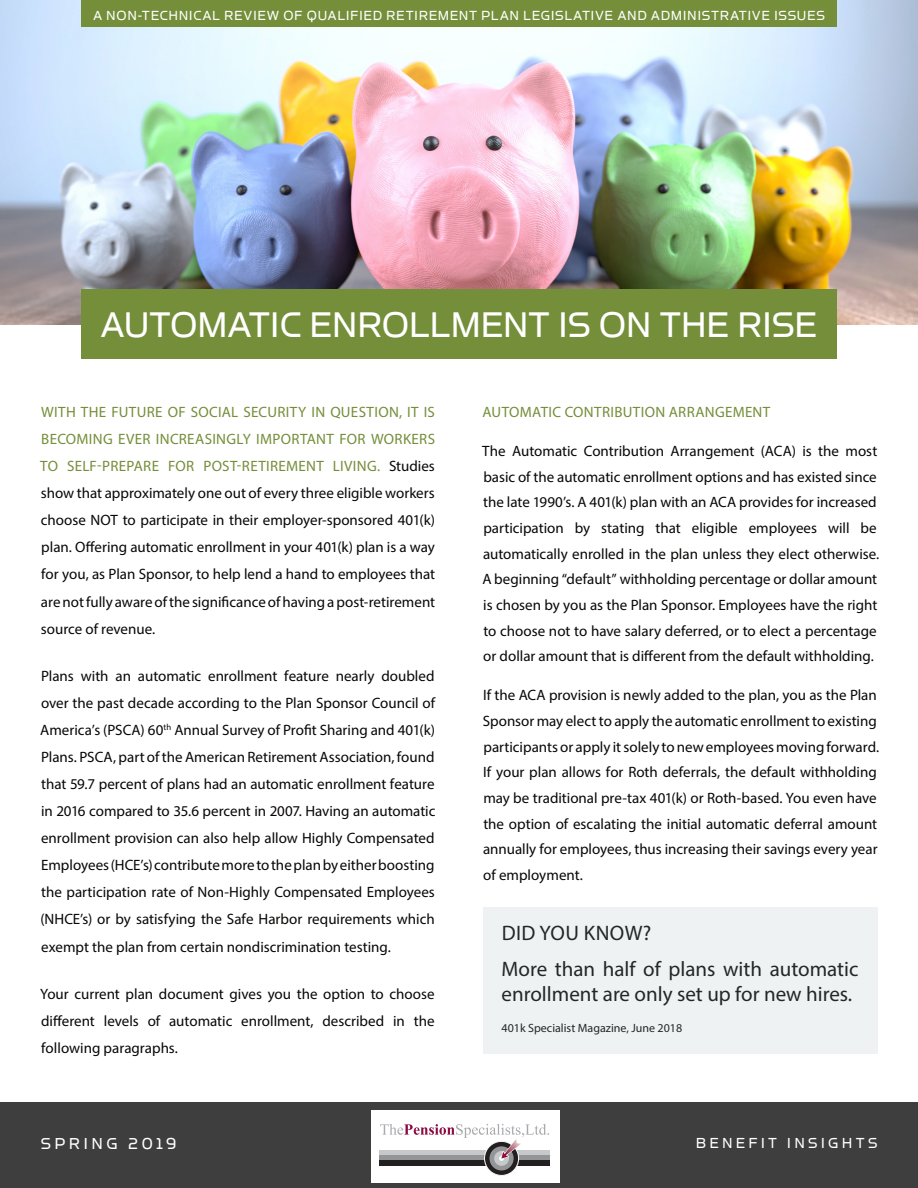
<style>
.page{position:relative;width:918px;height:1188px;background:#fff}
.page>*{position:absolute;margin:0;border:0;box-sizing:border-box;transform-origin:0 0}
.t1{font:40.5px "Simian Display Orangutan";letter-spacing:-.015em;color:#fff}
.t2{font:21px/25.2px "Myriad Pro";color:#252626}
.t3{font:21px "Myriad Pro";letter-spacing:.02em;color:#252626}
.t4{font:18px "Simian Display Orangutan";letter-spacing:.185em;color:#fff}
.t5{font:16.5px "Simian Display Orangutan";letter-spacing:.195em;color:#fff}
.t6{font:15px/27px "Myriad Pro";color:#090706;text-align:justify}
.t7{font:15px "Simian Display Orangutan";letter-spacing:.04em;color:#fff}
.t8{font:15px "Myriad Pro";letter-spacing:.025em;color:#748e39}
.t9{font:12px "Myriad Pro";color:#252626}
.s1{color:#748e39}
</style>
<div class="page">
<img style="left:0;top:0;width:918px;height:324px">
<div style="left:0;top:1102px;width:918px;height:86px;background:#3e3e3e"></div>
<svg style="left:371px;top:1110px;width:189px;height:73px;background:#dcdadb"></svg>
<div style="left:81px;top:0;width:756px;height:27px;background:#748e39"></div>
<div style="left:81px;top:290px;width:756px;height:69px;background:#748e39"></div>
<div style="left:483px;top:907px;width:395px;height:147px;background:#eff2f3"></div>
<p class="t7" style="left:93px;top:8px;width:733px">A NON-TECHNICAL REVIEW OF QUALIFIED RETIREMENT PLAN LEGISLATIVE AND ADMINISTRATIVE ISSUES</p>
<h1 class="t1" style="left:100px;top:304px;width:719px">AUTOMATIC ENROLLMENT IS ON THE RISE</h1>
<p class="t6" style="left:40px;top:398px;width:396px"><span class="s1">WITH THE FUTURE OF SOCIAL SECURITY IN QUESTION, IT IS BECOMING EVER INCREASINGLY IMPORTANT FOR WORKERS TO SELF-PREPARE FOR POST-RETIREMENT LIVING.</span> Studies show that approximately one out of every three eligible workers choose NOT to participate in their employer-sponsored 401(k) plan. Offering automatic enrollment in your 401(k) plan is a way for you, as Plan Sponsor, to help lend a hand to employees that are not fully aware of the significance of having a post-retirement source of revenue.</p>
<p class="t6" style="left:40px;top:662px;width:397px">Plans with an automatic enrollment feature nearly doubled over the past decade according to the Plan Sponsor Council of America’s (PSCA) 60<sup>th</sup> Annual Survey of Profit Sharing and 401(k)<br>Plans. PSCA, part of the American Retirement Association, found that 59.7 percent of plans had an automatic enrollment feature in 2016 compared to 35.6 percent in 2007. Having an automatic enrollment provision can also help allow Highly Compensated Employees (HCE’s) contribute more to the plan by either boosting the participation rate of Non-Highly Compensated Employees (NHCE’s) or by satisfying the Safe Harbor requirements which exempt the plan from certain nondiscrimination testing.</p>
<p class="t6" style="left:40px;top:980px;width:396px">Your current plan document gives you the option to choose different levels of automatic enrollment, described in the following paragraphs.</p>
<p class="t8" style="left:482px;top:403px;width:289px">AUTOMATIC CONTRIBUTION ARRANGEMENT</p>
<p class="t6" style="left:482px;top:438px;width:399px;line-height:25.7px;text-align:left">The Automatic Contribution Arrangement (ACA) is the most basic of the automatic enrollment options and has existed since the late 1990’s. A 401(k) plan with an ACA provides for increased participation by stating that eligible employees will be automatically enrolled in the plan unless they elect otherwise.<br>A beginning “default” withholding percentage or dollar amount is chosen by you as the Plan Sponsor. Employees have the right to choose not to have salary deferred, or to elect a percentage or dollar amount that is different from the default withholding.</p>
<p class="t6" style="left:483px;top:682px;width:398px;line-height:25.7px;text-align:left">If the ACA provision is newly added to the plan, you as the Plan Sponsor may elect to apply the automatic enrollment to existing participants or apply it solely to new employees moving forward.<br>If your plan allows for Roth deferrals, the default withholding may be traditional pre-tax 401(k) or Roth-based. You even have the option of escalating the initial automatic deferral amount annually for employees, thus increasing their savings every year of employment.</p>
<h2 class="t3" style="left:502px;top:920px;width:151px">DID YOU KNOW?</h2>
<h2 class="t2" style="left:502px;top:956px;width:358px">More than half of plans with automatic enrollment are only set up for new hires.</h2>
<p class="t9" style="left:502px;top:1020px;width:182px">401k Specialist Magazine, June 2018</p>
<p class="t4" style="left:41px;top:1134px;width:137px">SPRING 2019</p>
<p class="t5" style="left:696px;top:1135px;width:183px">BENEFIT INSIGHTS</p>
</div>
